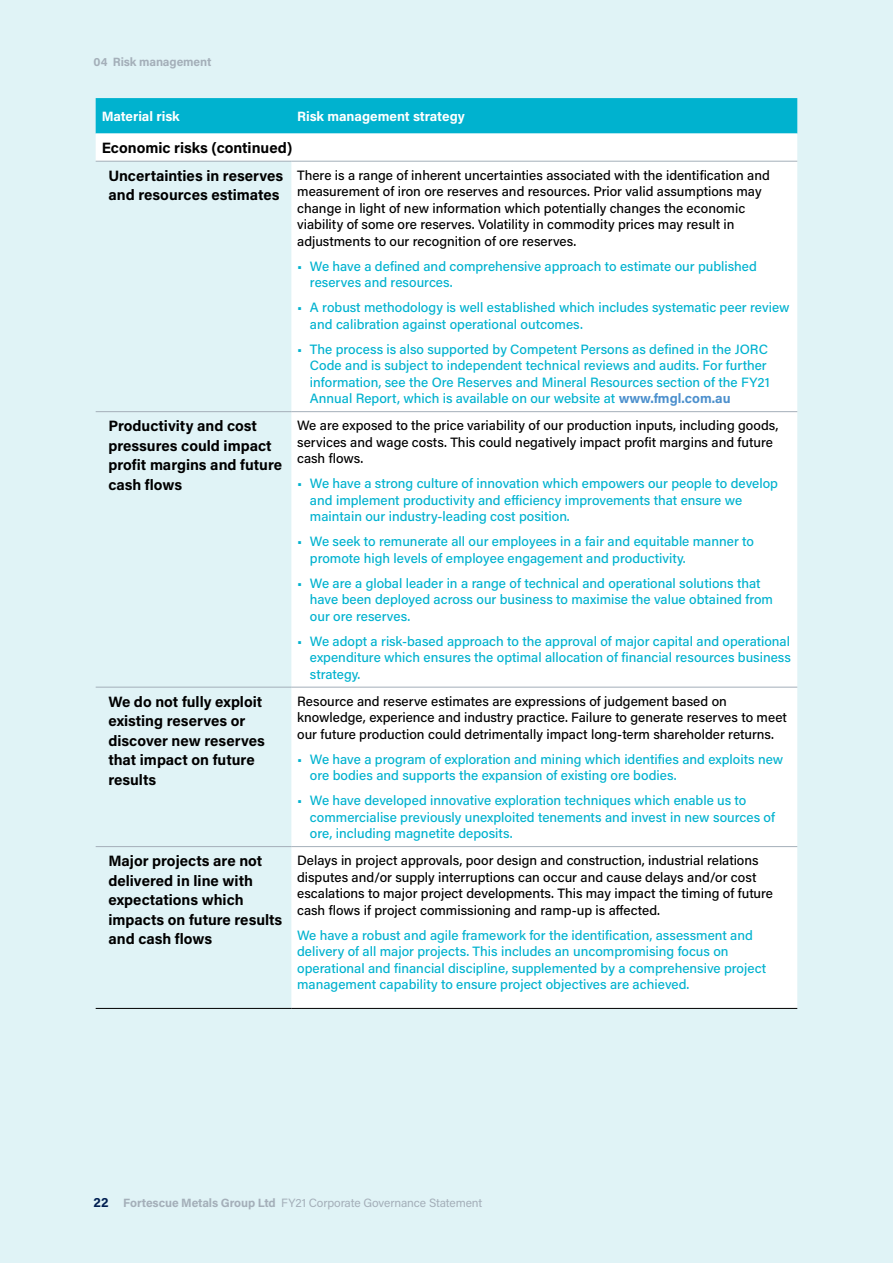
<style>
.page{position:relative;width:893px;height:1263px;background:#e0f3f6}
.page>*{position:absolute;margin:0;border:0;box-sizing:border-box;transform-origin:0 0}
.t1{font:700 15px/19.5px "Acumin Pro";color:#000}
.t2{font:500 13.5px/16.5px "Acumin Pro";color:#00b2cf}
.t3{font:500 13.5px/16.5px "Acumin Pro";color:#000}
.t4{font:700 13.5px "Acumin Pro";letter-spacing:-.005em;color:#fff}
.t5{font:12px "Acumin Pro";letter-spacing:-.01em;color:#a4afb9}
.t6{font:700 12px "Acumin Pro";letter-spacing:-.01em;color:#a4afb9}
.s1{font-weight:700;color:#4d90cd}
.s2{font-weight:700;font-size:13.5px;color:#001e51}
.s3{font-weight:700}
</style>
<div class="page">
<div style="left:96px;top:98px;width:701px;height:36px;background:#00b2cf"></div>
<div style="left:96px;top:134px;width:701px;height:874px;background:#fff"></div>
<svg style="left:96px;top:162px;width:195px;height:846px"></svg>
<hr style="left:96px;top:161px;width:195px;height:1px;background:#a4afb9">
<hr style="left:291px;top:161px;width:506px;height:1px;background:#a4afb9">
<hr style="left:96px;top:411px;width:195px;height:1px;background:#a4afb9">
<hr style="left:96px;top:687px;width:195px;height:1px;background:#a4afb9">
<hr style="left:291px;top:411px;width:506px;height:1px;background:#a4afb9">
<hr style="left:291px;top:687px;width:506px;height:1px;background:#a4afb9">
<hr style="left:96px;top:846px;width:195px;height:1px;background:#a4afb9">
<hr style="left:291px;top:846px;width:506px;height:1px;background:#a4afb9">
<hr style="left:96px;top:1008px;width:195px;height:1px;background:#000">
<hr style="left:291px;top:1008px;width:506px;height:1px;background:#000">
<p class="t6" style="left:94px;top:53px;width:119px">04 Risk management</p>
<p class="t4" style="left:102px;top:107px;width:80px">Material risk</p>
<p class="t4" style="left:297px;top:107px;width:169px">Risk management strategy</p>
<p class="t1" style="left:102px;top:133px;width:192px;line-height:28px;text-align:center">Economic risks (continued)<br>Uncertainties in reserves</p>
<p class="t1" style="left:108px;top:185px;width:173px">and resources estimates</p>
<p class="t3" style="left:297px;top:166px;width:474px">There is a range of inherent uncertainties associated with the identification and measurement of iron ore reserves and resources. Prior valid assumptions may change in light of new information which potentially changes the economic viability of some ore reserves. Volatility in commodity prices may result in adjustments to our recognition of ore reserves.</p>
<p class="t2" style="left:310px;top:257px;width:448px;text-indent:-13px">• We have a defined and comprehensive approach to estimate our published reserves and resources.</p>
<p class="t2" style="left:310px;top:299px;width:481px;text-indent:-13px">• A robust methodology is well established which includes systematic peer review and calibration against operational outcomes.</p>
<p class="t2" style="left:310px;top:340px;width:461px;text-indent:-13px">• The process is also supported by Competent Persons as defined in the JORC Code and is subject to independent technical reviews and audits. For further information, see the Ore Reserves and Mineral Resources section of the FY21<br>Annual Report, which is available on our website at <span class="s1">www.fmgl.com.au</span></p>
<p class="t1" style="left:108px;top:415px;width:175px">Productivity and cost pressures could impact profit margins and future cash flows</p>
<p class="t3" style="left:297px;top:417px;width:483px">We are exposed to the price variability of our production inputs, including goods, services and wage costs. This could negatively impact profit margins and future cash flows.</p>
<p class="t2" style="left:310px;top:475px;width:470px;text-indent:-13px">• We have a strong culture of innovation which empowers our people to develop and implement productivity and efficiency improvements that ensure we maintain our industry-leading cost position.</p>
<p class="t2" style="left:310px;top:533px;width:446px;text-indent:-13px">• We seek to remunerate all our employees in a fair and equitable manner to promote high levels of employee engagement and productivity.</p>
<p class="t2" style="left:310px;top:574px;width:465px;text-indent:-13px">• We are a global leader in a range of technical and operational solutions that have been deployed across our business to maximise the value obtained from our ore reserves.</p>
<p class="t2" style="left:310px;top:632px;width:483px;text-align:justify;text-indent:-13px">• We adopt a risk-based approach to the approval of major capital and operational expenditure which ensures the optimal allocation of financial resources business strategy.</p>
<p class="t1" style="left:108px;top:691px;width:158px">We do not fully exploit existing reserves or discover new reserves that impact on future results</p>
<p class="t3" style="left:297px;top:692px;width:491px">Resource and reserve estimates are expressions of judgement based on knowledge, experience and industry practice. Failure to generate reserves to meet our future production could detrimentally impact long-term shareholder returns.</p>
<p class="t2" style="left:310px;top:750px;width:475px;text-indent:-13px">• We have a program of exploration and mining which identifies and exploits new ore bodies and supports the expansion of existing ore bodies.</p>
<p class="t2" style="left:310px;top:791px;width:467px;text-indent:-13px">• We have developed innovative exploration techniques which enable us to commercialise previously unexploited tenements and invest in new sources of ore, including magnetite deposits.</p>
<p class="t1" style="left:108px;top:850px;width:175px">Major projects are not delivered in line with expectations which impacts on future results and cash flows</p>
<p class="t3" style="left:297px;top:851px;width:477px">Delays in project approvals, poor design and construction, industrial relations disputes and/or supply interruptions can occur and cause delays and/or cost escalations to major project developments. This may impact the timing of future cash flows if project commissioning and ramp-up is affected.</p>
<p class="t2" style="left:297px;top:926px;width:470px">We have a robust and agile framework for the identification, assessment and delivery of all major projects. This includes an uncompromising focus on operational and financial discipline, supplemented by a comprehensive project management capability to ensure project objectives are achieved.</p>
<p class="t5" style="left:94px;top:1194px;width:390px"><span class="s2">22</span> <span class="s3">Fortescue Metals Group Ltd</span> FY21 Corporate Governance Statement</p>
</div>
